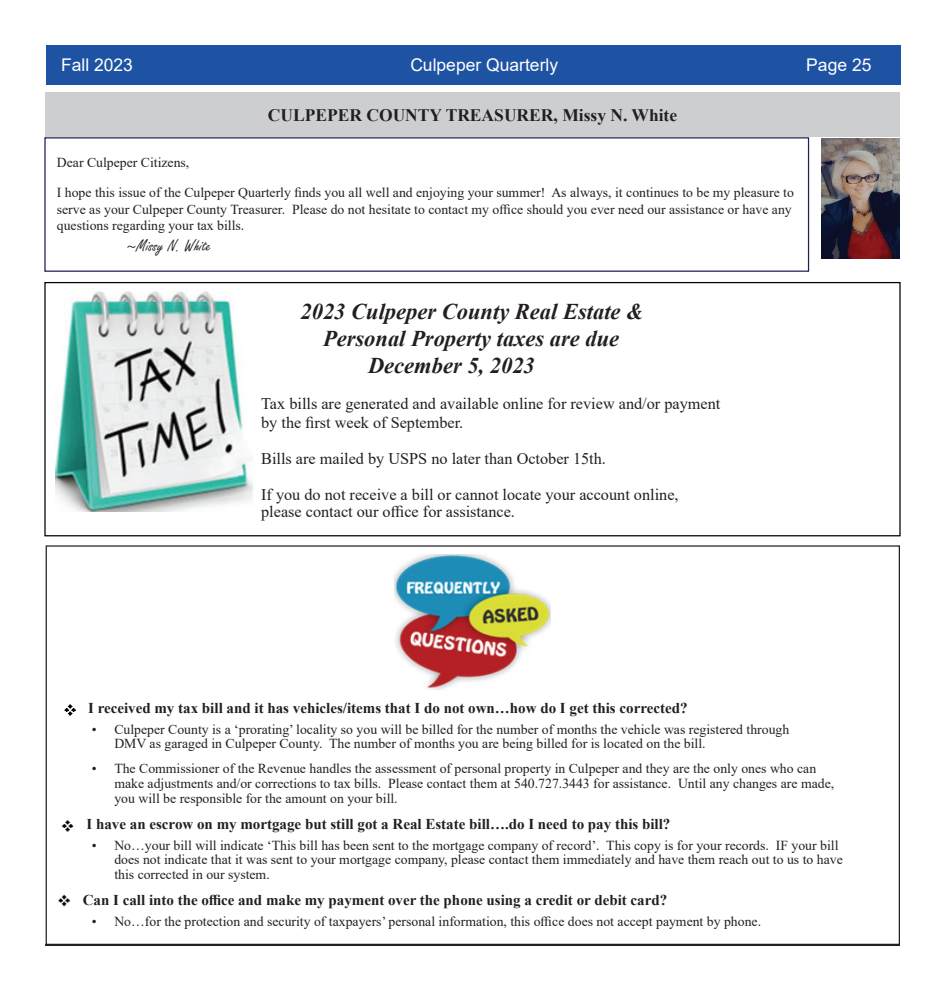
<style>
.page{position:relative;width:945px;height:990px;background:#fff}
.page>*{position:absolute;margin:0;border:0;box-sizing:border-box;transform-origin:0 0}
.t1{font:italic 700 22.5px "Times New Roman";color:#231f20}
.t2{font:700 17.5px "Times New Roman";color:#231f20}
.t3{font:17.5px "Arial";color:#fff}
.t4{font:17.5px "Freestyle Script";color:#231f20}
.t5{font:16.25px/19.5px "Times New Roman";color:#231f20}
.t6{font:700 15px "Times New Roman";color:#231f20}
.t7{font:13.75px/14.9px "Times New Roman";color:#231f20}
.s1{font-family:"Minion Pro"}
</style>
<div class="page">
<div style="left:45px;top:92px;width:855px;height:45px;background:#cdced0"></div>
<img style="left:821px;top:138px;width:79px;height:121px">
<hr style="left:45px;top:944px;width:855px;height:1px;background:#231f20">
<hr style="left:45px;top:945px;width:855px;height:1px;background:#231f20">
<div style="left:46px;top:45px;width:855px;height:40px;background:#1e53a4"></div>
<div style="left:44px;top:137px;width:765px;height:135px;border:1px solid #1c2157"></div>
<img style="left:56px;top:291px;width:197px;height:220px">
<div style="left:44px;top:282px;width:857px;height:254px;border:1px solid #000"></div>
<img style="left:61px;top:820px;width:13px;height:12px">
<img style="left:58px;top:894px;width:12px;height:13px">
<img style="left:64px;top:704px;width:12px;height:12px">
<img style="left:395px;top:555px;width:155px;height:134px">
<p class="t3" style="left:61px;top:53px;width:73px">Fall 2023</p>
<p class="t3" style="left:410px;top:53px;width:149px">Culpeper Quarterly</p>
<p class="t3" style="left:806px;top:53px;width:67px">Page 25</p>
<p class="t2" style="left:268px;top:102px;width:411px">CULPEPER COUNTY TREASURER, Missy N. White</p>
<p class="t7" style="left:57px;top:147px;width:739px;line-height:30px">Dear Culpeper Citizens,<br>I hope this issue of the Culpeper Quarterly finds you all well and enjoying your summer! As always, it continues to be my pleasure to</p>
<p class="t7" style="left:57px;top:201px;width:736px;line-height:16.5px">serve as your Culpeper County Treasurer. Please do not hesitate to contact my office should you ever need our assistance or have any questions regarding your tax bills.</p>
<p class="t4" style="left:126px;top:236px;width:86px"><span class="s1">~</span>Missy N. White</p>
<h1 class="t1" style="left:301px;top:295px;width:345px">2023 Culpeper County Real Estate &amp;</h1>
<h1 class="t1" style="left:323px;top:322px;width:298px">Personal Property taxes are due</h1>
<h1 class="t1" style="left:368px;top:349px;width:168px">December 5, 2023</h1>
<p class="t5" style="left:261px;top:393px;width:461px">Tax bills are generated and available online for review and/or payment by the first week of September.</p>
<p class="t5" style="left:261px;top:448px;width:346px">Bills are mailed by USPS no later than October 15th.</p>
<p class="t5" style="left:261px;top:486px;width:419px;line-height:17px">If you do not receive a bill or cannot locate your account online, please contact our office for assistance.</p>
<p class="t6" style="left:88px;top:697px;width:601px">I received my tax bill and it has vehicles/items that I do not own…how do I get this corrected?</p>
<p class="t7" style="left:114px;top:721px;width:676px;text-indent:-22px">• Culpeper County is a ‘prorating’ locality so you will be billed for the number of months the vehicle was registered through<br>DMV as garaged in Culpeper County. The number of months you are being billed for is located on the bill.</p>
<p class="t7" style="left:114px;top:761px;width:721px;text-indent:-22px">• The Commissioner of the Revenue handles the assessment of personal property in Culpeper and they are the only ones who can make adjustments and/or corrections to tax bills. Please contact them at 540.727.3443 for assistance. Until any changes are made, you will be responsible for the amount on your bill.</p>
<p class="t6" style="left:87px;top:813px;width:585px">I have an escrow on my mortgage but still got a Real Estate bill….do I need to pay this bill?</p>
<p class="t7" style="left:114px;top:837px;width:730px;text-indent:-22px">• No…your bill will indicate ‘This bill has been sent to the mortgage company of record’. This copy is for your records. IF your bill does not indicate that it was sent to your mortgage company, please contact them immediately and have them reach out to us to have this corrected in our system.</p>
<p class="t6" style="left:83px;top:890px;width:586px">Can I call into the office and make my payment over the phone using a credit or debit card?</p>
<p class="t7" style="left:92px;top:913px;width:671px">• No…for the protection and security of taxpayers’ personal information, this office does not accept payment by phone.</p>
</div>
